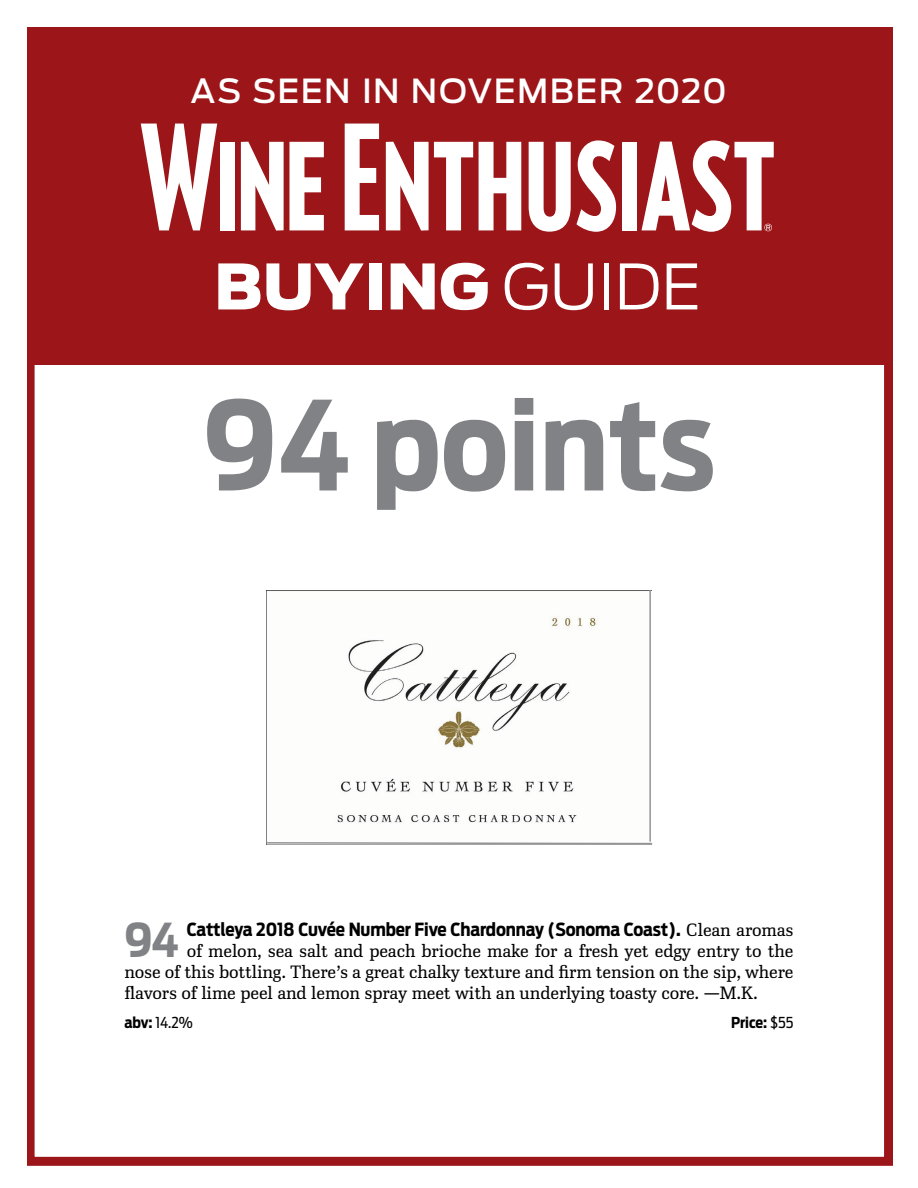
<style>
.page{position:relative;width:918px;height:1188px;background:#fff}
.page>*{position:absolute;margin:0;border:0;box-sizing:border-box;transform-origin:0 0}
.t1{font:700 122.55px "Antenna Cond";color:#808285}
.t2{font:900 62.1px "Antenna";color:#fff}
.t3{font:700 46.35px "Antenna Cond";color:#808285}
.t4{font:500 33px "Antenna";letter-spacing:.045em;color:#fff}
.t5{font:300 18px/21px "Ibis Text";letter-spacing:-.01em;color:#000;text-align:justify}
.t6{font:700 18px "Antenna Cond";letter-spacing:-.01em;color:#000}
.t7{font:15px "Antenna Cond";color:#000}
.t8{font:700 15px "Antenna Cond";letter-spacing:-.01em;color:#000}
.s1{font-weight:300}
.s2{font-family:"Ibis Text";font-weight:300}
.s3{font-weight:700}
.s4{font-weight:400}
</style>
<div class="page">
<div style="left:26px;top:27px;width:867px;height:337px;background:#9c1519"></div>
<div style="left:26px;top:229px;width:867px;height:937px;border:9px solid #9c1519"></div>
<svg style="left:141px;top:124px;width:76px;height:106px"></svg>
<div style="left:220px;top:142px;width:15px;height:88px;background:#fff"></div>
<svg style="left:241px;top:142px;width:83px;height:89px"></svg>
<svg style="left:345px;top:124px;width:34px;height:106px"></svg>
<svg style="left:386px;top:142px;width:87px;height:89px"></svg>
<svg style="left:479px;top:142px;width:42px;height:88px"></svg>
<svg style="left:529px;top:140px;width:87px;height:92px"></svg>
<div style="left:622px;top:142px;width:15px;height:88px;background:#fff"></div>
<svg style="left:642px;top:140px;width:132px;height:92px"></svg>
<img style="left:266px;top:590px;width:386px;height:251px">
<svg style="left:266px;top:841px;width:387px;height:4px"></svg>
<hr style="left:649px;top:590px;width:2px;height:252px;background:#949494">
<h3 class="t4" style="left:190px;top:68px;width:538px">AS SEEN IN NOVEMBER 2020</h3>
<h2 class="t2" style="left:214px;top:242px;width:488px">BUYING <span class="s1">GUIDE</span></h2>
<h1 class="t1" style="left:203px;top:363px;width:514px">94 points</h1>
<h3 class="t3" style="left:124px;top:909px;width:56px">94</h3>
<p class="t6" style="left:187px;top:917px;width:608px">Cattleya 2018 Cuvée Number Five Chardonnay (Sonoma Coast). <span class="s2">Clean aromas</span></p>
<p class="t5" style="left:124px;top:940px;width:671px;text-indent:62px">of melon, sea salt and peach brioche make for a fresh yet edgy entry to the nose of this bottling. There’s a great chalky texture and firm tension on the sip, where flavors of lime peel and lemon spray meet with an underlying toasty core. —M.K.</p>
<p class="t7" style="left:124px;top:1012px;width:70px"><span class="s3">abv:</span> 14.2%</p>
<p class="t8" style="left:731px;top:1012px;width:64px">Price: <span class="s4">$55</span></p>
</div>
